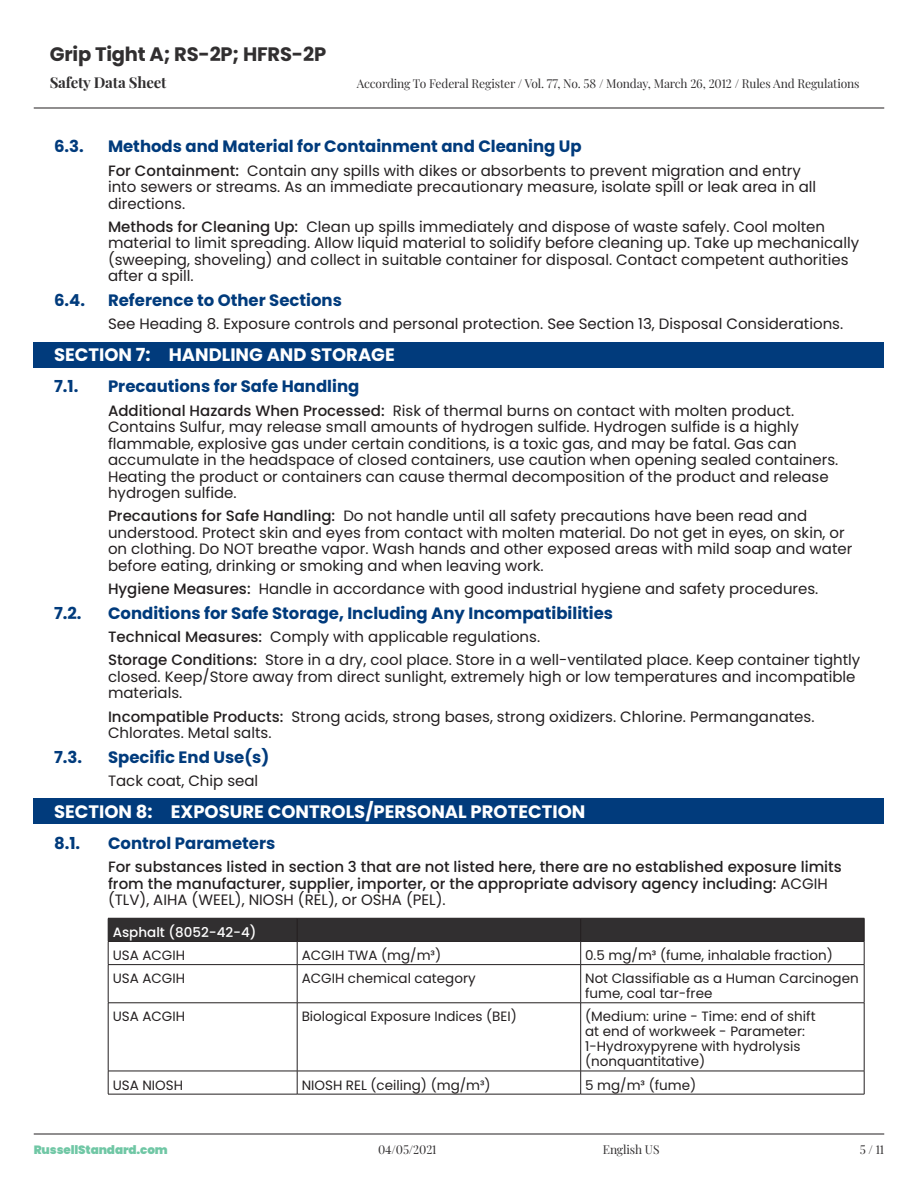
<style>
.page{position:relative;width:918px;height:1188px;background:#fff}
.page>*{position:absolute;margin:0;border:0;box-sizing:border-box;transform-origin:0 0}
.t1{font:700 19.5px "Poppins";letter-spacing:-.01em;color:#312f30}
.t2{font:700 18px "Poppins";color:#fff}
.t3{font:700 16.5px "Poppins";color:#013b7c}
.t4{font:15px/16.5px "Poppins";color:#231f20}
.t5{font:500 15px/16.5px "Poppins";color:#231f20}
.t6{font:700 15px "Playfair Display";letter-spacing:-.01em;color:#312f30}
.t7{font:13.5px/15px "Poppins";color:#231f20}
.t8{font:500 13.5px "Poppins";color:#fff}
.t9{font:12px "Playfair Display";letter-spacing:-.01em;color:#312f30}
.t10{font:900 12px "Poppins";letter-spacing:-.01em;color:#70c7a5}
.s1{font-weight:500}
.s2{font-weight:400}
</style>
<div class="page">
<hr style="left:34px;top:1134px;width:850px;height:1px;background:#231f20">
<hr style="left:34px;top:108px;width:850px;height:1px;background:#231f20">
<div style="left:34px;top:342px;width:850px;height:25px;background:#013b7c"></div>
<div style="left:34px;top:799px;width:850px;height:25px;background:#013b7c"></div>
<hr style="left:108px;top:964px;width:189px;height:1px;background:#231f20">
<hr style="left:108px;top:965px;width:1px;height:38px;background:#231f20">
<hr style="left:297px;top:964px;width:284px;height:1px;background:#231f20">
<hr style="left:297px;top:965px;width:1px;height:38px;background:#231f20">
<hr style="left:581px;top:964px;width:283px;height:1px;background:#231f20">
<hr style="left:580px;top:965px;width:1px;height:38px;background:#231f20">
<hr style="left:864px;top:965px;width:1px;height:38px;background:#231f20">
<hr style="left:108px;top:1003px;width:189px;height:1px;background:#231f20">
<hr style="left:108px;top:1003px;width:1px;height:68px;background:#231f20">
<hr style="left:297px;top:1003px;width:284px;height:1px;background:#231f20">
<hr style="left:297px;top:1003px;width:1px;height:68px;background:#231f20">
<hr style="left:581px;top:1003px;width:283px;height:1px;background:#231f20">
<hr style="left:580px;top:1003px;width:1px;height:68px;background:#231f20">
<hr style="left:864px;top:1003px;width:1px;height:68px;background:#231f20">
<hr style="left:108px;top:1071px;width:189px;height:1px;background:#231f20">
<svg style="left:108px;top:1071px;width:1px;height:23px"></svg>
<hr style="left:297px;top:1071px;width:284px;height:1px;background:#231f20">
<svg style="left:297px;top:1071px;width:1px;height:23px"></svg>
<hr style="left:581px;top:1071px;width:283px;height:1px;background:#231f20">
<svg style="left:580px;top:1071px;width:1px;height:23px"></svg>
<svg style="left:864px;top:1071px;width:1px;height:23px"></svg>
<hr style="left:108px;top:1094px;width:189px;height:1px;background:#231f20">
<hr style="left:297px;top:1094px;width:284px;height:1px;background:#231f20">
<hr style="left:581px;top:1094px;width:283px;height:1px;background:#231f20">
<svg style="left:108px;top:918px;width:757px;height:46px"></svg>
<hr style="left:108px;top:941px;width:189px;height:1px;background:#231f20">
<hr style="left:297px;top:941px;width:284px;height:1px;background:#231f20">
<hr style="left:581px;top:941px;width:283px;height:1px;background:#231f20">
<h1 class="t1" style="left:50px;top:43px;width:278px">Grip Tight A; RS-2P; HFRS-2P</h1>
<p class="t6" style="left:50px;top:71px;width:118px">Safety Data Sheet</p>
<p class="t9" style="left:357px;top:74px;width:504px">According To Federal Register / Vol. 77, No. 58 / Monday, March 26, 2012 / Rules And Regulations</p>
<p class="t3" style="left:54px;top:137px;width:31px">6.3.</p>
<p class="t3" style="left:108px;top:137px;width:475px">Methods and Material for Containment and Cleaning Up</p>
<p class="t4" style="left:108px;top:162px;width:710px"><span class="s1">For Containment:</span> Contain any spills with dikes or absorbents to prevent migration and entry into sewers or streams. As an immediate precautionary measure, isolate spill or leak area in all directions.</p>
<p class="t4" style="left:108px;top:218px;width:753px"><span class="s1">Methods for Cleaning Up:</span> Clean up spills immediately and dispose of waste safely. Cool molten material to limit spreading. Allow liquid material to solidify before cleaning up. Take up mechanically (sweeping, shoveling) and collect in suitable container for disposal. Contact competent authorities after a spill.</p>
<p class="t3" style="left:54px;top:291px;width:32px">6.4.</p>
<p class="t3" style="left:108px;top:291px;width:235px">Reference to Other Sections</p>
<p class="t4" style="left:108px;top:316px;width:737px">See Heading 8. Exposure controls and personal protection. See Section 13, Disposal Considerations.</p>
<p class="t2" style="left:54px;top:344px;width:342px">SECTION 7: HANDLING AND STORAGE</p>
<p class="t3" style="left:54px;top:377px;width:26px">7.1.</p>
<p class="t3" style="left:108px;top:377px;width:253px">Precautions for Safe Handling</p>
<p class="t4" style="left:108px;top:402px;width:732px"><span class="s1">Additional Hazards When Processed:</span> Risk of thermal burns on contact with molten product.<br>Contains Sulfur, may release small amounts of hydrogen sulfide. Hydrogen sulfide is a highly flammable, explosive gas under certain conditions, is a toxic gas, and may be fatal. Gas can accumulate in the headspace of closed containers, use caution when opening sealed containers.<br>Heating the product or containers can cause thermal decomposition of the product and release hydrogen sulfide.</p>
<p class="t4" style="left:108px;top:508px;width:746px"><span class="s1">Precautions for Safe Handling:</span> Do not handle until all safety precautions have been read and understood. Protect skin and eyes from contact with molten material. Do not get in eyes, on skin, or on clothing. Do NOT breathe vapor. Wash hands and other exposed areas with mild soap and water before eating, drinking or smoking and when leaving work.</p>
<p class="t4" style="left:108px;top:581px;width:712px"><span class="s1">Hygiene Measures:</span> Handle in accordance with good industrial hygiene and safety procedures.</p>
<p class="t3" style="left:54px;top:603px;width:29px">7.2.</p>
<p class="t3" style="left:108px;top:603px;width:507px">Conditions for Safe Storage, Including Any Incompatibilities</p>
<p class="t4" style="left:108px;top:625px;width:754px;line-height:23.2px"><span class="s1">Technical Measures:</span> Comply with applicable regulations.<br><span class="s1">Storage Conditions:</span> Store in a dry, cool place. Store in a well-ventilated place. Keep container tightly</p>
<p class="t4" style="left:108px;top:668px;width:749px">closed. Keep/Store away from direct sunlight, extremely high or low temperatures and incompatible materials.</p>
<p class="t4" style="left:108px;top:708px;width:708px"><span class="s1">Incompatible Products:</span> Strong acids, strong bases, strong oxidizers. Chlorine. Permanganates.<br>Chlorates. Metal salts.</p>
<p class="t3" style="left:54px;top:747px;width:30px">7.3.</p>
<p class="t3" style="left:108px;top:747px;width:163px">Specific End Use(s)</p>
<p class="t4" style="left:108px;top:773px;width:152px">Tack coat, Chip seal</p>
<p class="t2" style="left:54px;top:801px;width:533px">SECTION 8: EXPOSURE CONTROLS/PERSONAL PROTECTION</p>
<p class="t3" style="left:54px;top:834px;width:28px">8.1.</p>
<p class="t3" style="left:108px;top:834px;width:169px">Control Parameters</p>
<p class="t5" style="left:108px;top:859px;width:735px">For substances listed in section 3 that are not listed here, there are no established exposure limits from the manufacturer, supplier, importer, or the appropriate advisory agency including: <span class="s2">ACGIH (TLV), AIHA (WEEL), NIOSH (REL), or OSHA (PEL).</span></p>
<p class="t8" style="left:113px;top:924px;width:145px">Asphalt (8052-42-4)</p>
<p class="t7" style="left:113px;top:948px;width:74px">USA ACGIH</p>
<p class="t7" style="left:302px;top:948px;width:141px">ACGIH TWA (mg/m³)</p>
<p class="t7" style="left:585px;top:948px;width:249px">0.5 mg/m³ (fume, inhalable fraction)</p>
<p class="t7" style="left:113px;top:971px;width:74px">USA ACGIH</p>
<p class="t7" style="left:302px;top:971px;width:175px">ACGIH chemical category</p>
<p class="t7" style="left:585px;top:971px;width:275px">Not Classifiable as a Human Carcinogen fume, coal tar-free</p>
<p class="t7" style="left:113px;top:1009px;width:74px">USA ACGIH</p>
<p class="t7" style="left:302px;top:1009px;width:217px">Biological Exposure Indices (BEI)</p>
<p class="t7" style="left:585px;top:1009px;width:232px">(Medium: urine - Time: end of shift at end of workweek - Parameter:<br>1-Hydroxypyrene with hydrolysis (nonquantitative)</p>
<p class="t7" style="left:113px;top:1077px;width:72px">USA NIOSH</p>
<p class="t7" style="left:302px;top:1077px;width:191px">NIOSH REL (ceiling) (mg/m³)</p>
<p class="t7" style="left:585px;top:1077px;width:113px">5 mg/m³ (fume)</p>
<p class="t10" style="left:34px;top:1143px;width:136px">RussellStandard.com</p>
<p class="t9" style="left:378px;top:1140px;width:60px">04/05/2021</p>
<p class="t9" style="left:603px;top:1140px;width:58px">English US</p>
<p class="t9" style="left:860px;top:1140px;width:26px">5/11</p>
</div>
